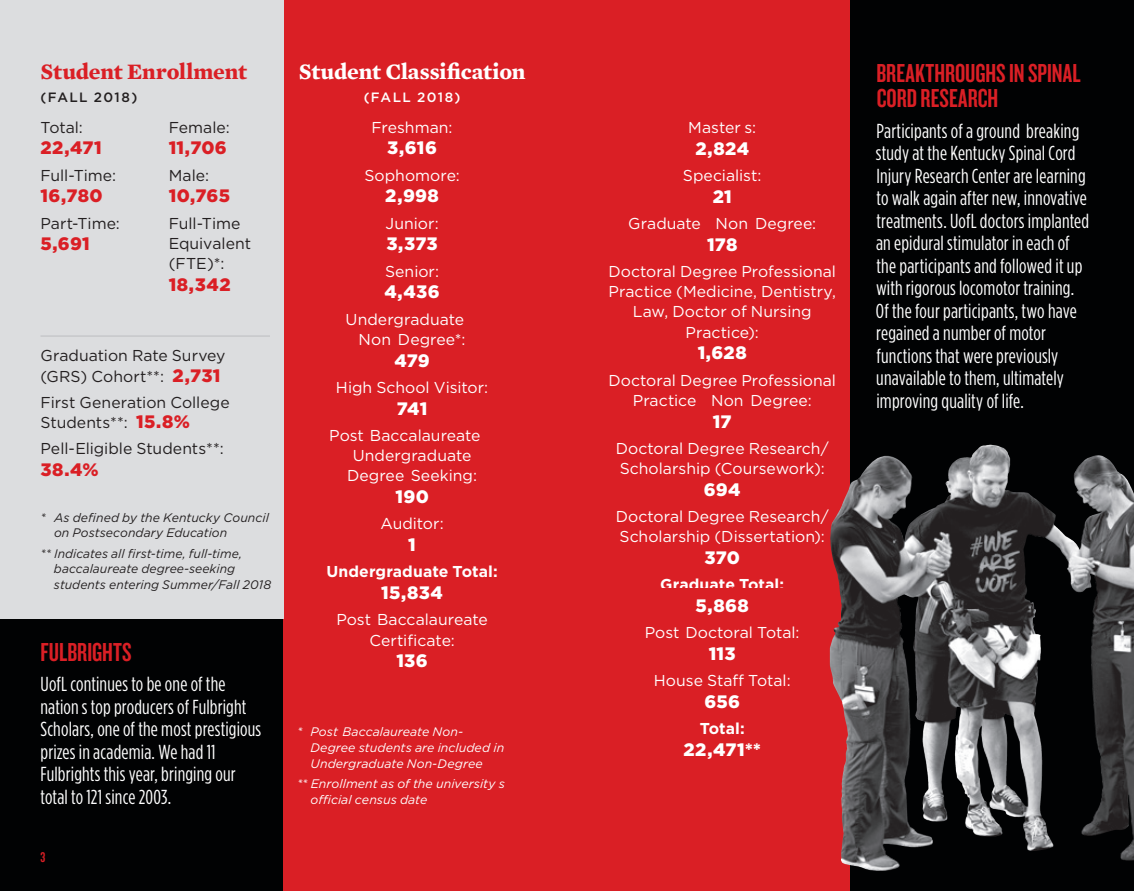
<style>
.page{position:relative;width:1134px;height:891px;background:#fff}
.page>*{position:absolute;margin:0;border:0;box-sizing:border-box;transform-origin:0 0}
.t1{font:27px/24.8px "Knockout 48 Featherweight";color:#da1f25}
.t2{font:700 22.5px "Mercury Text G1";letter-spacing:-.005em;color:#fff}
.t3{font:700 22.5px "Mercury Text G1";letter-spacing:-.01em;color:#da1f25}
.t4{font:condensed 20.25px/22.5px "Gotham HTF";letter-spacing:.01em;color:#fff}
.t5{font:900 18px "Gotham";letter-spacing:.02em;color:#fff}
.t6{font:900 18px "Gotham";letter-spacing:.02em;color:#da1f25}
.t7{font:15.75px/20.2px "Gotham";color:#fff;text-align:center}
.t8{font:15.75px/20.2px "Gotham";color:#231f20}
.t9{font:700 15.75px "Gotham";letter-spacing:.005em;color:#fff}
.t10{font:14.62px "Knockout 48 Featherweight";color:#da1f25}
.t11{font:500 13.5px "Gotham";letter-spacing:.105em;color:#231f20}
.t12{font:500 13.5px "Gotham";letter-spacing:.105em;color:#fff}
.t13{font:italic 12.38px/15.8px "Gotham";color:#231f20}
.t14{font:italic 12.38px/15.8px "Gotham";color:#fff}
.s1{font-weight:900;font-size:18px;color:#da1f25}
</style>
<div class="page">
<svg style="left:850px;top:0;width:284px;height:891px;background:#202021"></svg>
<div style="left:0;top:618px;width:284px;height:273px;background:#010203"></div>
<div style="left:284px;top:0;width:566px;height:891px;background:#da1f25"></div>
<div style="left:0;top:0;width:284px;height:618px;background:#dcdddf"></div>
<hr style="left:40px;top:336px;width:230px;height:1px;background:#bcbdc0">
<img style="left:945px;top:445px;width:44px;height:57px">
<h5 class="t3" style="left:40px;top:54px;width:208px">Student Enrollment</h5>
<p class="t11" style="left:40px;top:89px;width:98px">(FALL 2018)</p>
<p class="t8" style="left:40px;top:117px;width:44px">Total:</p>
<p class="t8" style="left:169px;top:117px;width:63px">Female:</p>
<p class="t6" style="left:40px;top:136px;width:63px">22,471</p>
<p class="t6" style="left:169px;top:136px;width:60px">11,706</p>
<p class="t8" style="left:40px;top:165px;width:77px">Full-Time:</p>
<p class="t8" style="left:169px;top:165px;width:42px">Male:</p>
<p class="t6" style="left:40px;top:184px;width:64px">16,780</p>
<p class="t6" style="left:169px;top:184px;width:63px">10,765</p>
<p class="t8" style="left:40px;top:213px;width:81px">Part-Time:</p>
<p class="t8" style="left:169px;top:213px;width:73px">Full-Time</p>
<p class="t6" style="left:40px;top:232px;width:51px">5,691</p>
<p class="t8" style="left:169px;top:233px;width:84px">Equivalent (FTE)*:</p>
<p class="t6" style="left:169px;top:272px;width:63px">18,342</p>
<p class="t8" style="left:40px;top:345px;width:187px">Graduation Rate Survey (GRS) Cohort**: <span class="s1">2,731</span></p>
<p class="t8" style="left:40px;top:392px;width:191px">First Generation College<br>Students**: <span class="s1">15.8%</span></p>
<p class="t8" style="left:40px;top:438px;width:185px">Pell-Eligible Students**:</p>
<p class="t6" style="left:40px;top:457px;width:60px">38.4%</p>
<p class="t13" style="left:54px;top:509px;width:216px;text-indent:-14px">* As defned by the Kentucky Council on Postsecondary Education</p>
<p class="t13" style="left:40px;top:545px;width:203px">** Indicates all frst-time, full-time,</p>
<p class="t13" style="left:54px;top:561px;width:183px">baccalaureate degree-seeking</p>
<p class="t13" style="left:54px;top:577px;width:219px">students entering Summer/Fall 2018</p>
<h4 class="t1" style="left:40px;top:639px;width:93px">FULBRIGHTS</h4>
<p class="t4" style="left:40px;top:673px;width:222px">UofL continues to be one of the nation s top producers of Fulbright<br>Scholars, one of the most prestigious prizes in academia. We had 11<br>Fulbrights this year, bringing our total to 121 since 2003.</p>
<p class="t10" style="left:40px;top:848px;width:6px">3</p>
<h5 class="t2" style="left:299px;top:54px;width:228px">Student Classifcation</h5>
<p class="t12" style="left:364px;top:89px;width:98px">(FALL 2018)</p>
<p class="t7" style="left:372px;top:117px;width:82px">Freshman:</p>
<p class="t5" style="left:387px;top:136px;width:51px">3,616</p>
<p class="t7" style="left:364px;top:165px;width:97px">Sophomore:</p>
<p class="t5" style="left:385px;top:184px;width:55px">2,998</p>
<p class="t7" style="left:386px;top:213px;width:55px">Junior:</p>
<p class="t5" style="left:386px;top:232px;width:53px">3,373</p>
<p class="t7" style="left:385px;top:261px;width:56px">Senior:</p>
<p class="t5" style="left:384px;top:280px;width:57px">4,436</p>
<p class="t7" style="left:346px;top:309px;width:122px;text-align:right">Undergraduate<br>Non Degree*:</p>
<p class="t5" style="left:394px;top:348px;width:37px">479</p>
<p class="t7" style="left:336px;top:377px;width:154px">High School Visitor:</p>
<p class="t5" style="left:397px;top:396px;width:32px">741</p>
<p class="t7" style="left:329px;top:425px;width:153px">Post Baccalaureate</p>
<p class="t7" style="left:353px;top:445px;width:120px">Undergraduate</p>
<p class="t7" style="left:347px;top:465px;width:131px">Degree Seeking:</p>
<p class="t5" style="left:395px;top:484px;width:35px">190</p>
<p class="t7" style="left:381px;top:513px;width:65px">Auditor:</p>
<p class="t5" style="left:408px;top:532px;width:9px">1</p>
<p class="t9" style="left:327px;top:561px;width:173px">Undergraduate Total:</p>
<p class="t5" style="left:381px;top:580px;width:63px">15,834</p>
<p class="t7" style="left:336px;top:609px;width:153px">Post Baccalaureate<br>Certifcate:</p>
<p class="t5" style="left:396px;top:649px;width:33px">136</p>
<p class="t14" style="left:311px;top:724px;width:195px;text-indent:-14px">* Post Baccalaureate Non-<br>Degree students are included in<br>Undergraduate Non-Degree</p>
<p class="t14" style="left:311px;top:776px;width:196px;text-indent:-14px">** Enrollment as of the university s ofcial census date</p>
<p class="t7" style="left:688px;top:117px;width:70px">Master s:</p>
<p class="t5" style="left:695px;top:136px;width:55px">2,824</p>
<p class="t7" style="left:683px;top:165px;width:80px">Specialist:</p>
<p class="t5" style="left:713px;top:184px;width:21px">21</p>
<p class="t7" style="left:628px;top:213px;width:189px">Graduate Non Degree:</p>
<p class="t5" style="left:707px;top:232px;width:32px">178</p>
<p class="t7" style="left:608px;top:261px;width:229px">Doctoral Degree Professional<br>Practice (Medicine, Dentistry,<br>Law, Doctor of Nursing<br>Practice):</p>
<p class="t5" style="left:698px;top:340px;width:51px">1,628</p>
<p class="t7" style="left:608px;top:369px;width:229px">Doctoral Degree Professional<br>Practice Non Degree:</p>
<p class="t5" style="left:713px;top:409px;width:20px">17</p>
<p class="t7" style="left:616px;top:438px;width:214px;text-align:left">Doctoral Degree Research/<br>Scholarship (Coursework):</p>
<p class="t5" style="left:704px;top:477px;width:38px">694</p>
<p class="t7" style="left:616px;top:506px;width:214px;text-align:left">Doctoral Degree Research/<br>Scholarship (Dissertation):</p>
<p class="t5" style="left:704px;top:545px;width:37px">370</p>
<p class="t9" style="left:660px;top:574px;width:125px">Graduate Total:</p>
<p class="t5" style="left:696px;top:593px;width:55px">5,868</p>
<p class="t7" style="left:645px;top:622px;width:156px">Post Doctoral Total:</p>
<p class="t5" style="left:709px;top:641px;width:28px">113</p>
<p class="t7" style="left:654px;top:670px;width:138px">House Staf Total:</p>
<p class="t5" style="left:704px;top:689px;width:37px">656</p>
<p class="t9" style="left:700px;top:718px;width:47px">Total:</p>
<p class="t5" style="left:684px;top:737px;width:79px">22,471**</p>
<h4 class="t1" style="left:876px;top:60px;width:206px">BREAKTHROUGHS IN SPINAL<br>CORD RESEARCH</h4>
<p class="t4" style="left:876px;top:119px;width:215px">Participants of a ground breaking study at the Kentucky Spinal Cord Injury Research Center are learning to walk again after new, innovative treatments. UofL doctors implanted an epidural stimulator in each of the participants and followed it up with rigorous locomotor training.<br>Of the four participants, two have regained a number of motor functions that were previously unavailable to them, ultimately improving quality of life.</p>
</div>
